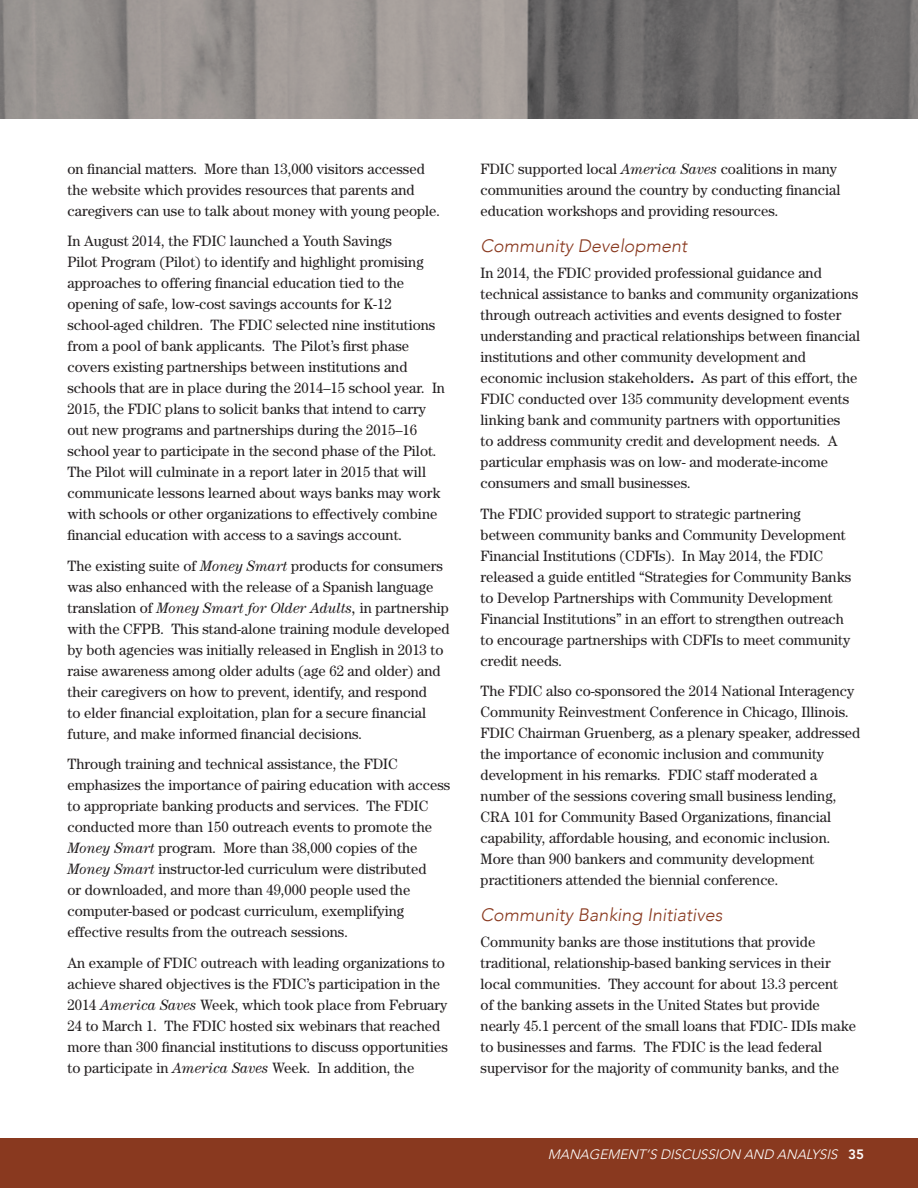
<style>
.page{position:relative;width:918px;height:1188px;background:#fff}
.page>*{position:absolute;margin:0;border:0;box-sizing:border-box;transform-origin:0 0}
.Heading_03{font:italic 300 18px "Avenir";color:#89391f}
.Text_Main{font:15px/21px "Century";color:#231f20}
.t1{font:italic 300 13.5px "Avenir LT Std";color:#fff}
.s1{font-style:italic}
.s2{font-weight:700}
.s3{font-weight:800;font-style:normal}
</style>
<div class="page">
<img style="left:0;top:0;width:918px;height:119px">
<div style="left:0;top:1138px;width:918px;height:50px;background:#89391f"></div>
<p class="Text_Main" style="left:68px;top:158px;width:374px">on financial matters. More than 13,000 visitors accessed the website which provides resources that parents and caregivers can use to talk about money with young people.</p>
<p class="Text_Main" style="left:68px;top:230px;width:379px">In August 2014, the FDIC launched a Youth Savings<br>Pilot Program (Pilot) to identify and highlight promising approaches to offering financial education tied to the opening of safe, low-cost savings accounts for K-12 school-aged children. The FDIC selected nine institutions from a pool of bank applicants. The Pilot’s first phase covers existing partnerships between institutions and schools that are in place during the 2014–15 school year. In 2015, the FDIC plans to solicit banks that intend to carry out new programs and partnerships during the 2015–16 school year to participate in the second phase of the Pilot.<br>The Pilot will culminate in a report later in 2015 that will communicate lessons learned about ways banks may work with schools or other organizations to effectively combine financial education with access to a savings account.</p>
<p class="Text_Main" style="left:68px;top:555px;width:384px">The existing suite of <span class="s1">Money Smart</span> products for consumers was also enhanced with the release of a Spanish language translation of <span class="s1">Money Smart for Older Adults,</span> in partnership with the CFPB. This stand-alone training module developed by both agencies was initially released in English in 2013 to raise awareness among older adults (age 62 and older) and their caregivers on how to prevent, identify, and respond<br>to elder financial exploitation, plan for a secure financial future, and make informed financial decisions.</p>
<p class="Text_Main" style="left:68px;top:753px;width:384px">Through training and technical assistance, the FDIC emphasizes the importance of pairing education with access to appropriate banking products and services. The FDIC conducted more than 150 outreach events to promote the <span class="s1">Money Smart</span> program. More than 38,000 copies of the <span class="s1">Money Smart</span> instructor-led curriculum were distributed<br>or downloaded, and more than 49,000 people used the computer-based or podcast curriculum, exemplifying effective results from the outreach sessions.</p>
<p class="Text_Main" style="left:68px;top:952px;width:382px">An example of FDIC outreach with leading organizations to achieve shared objectives is the FDIC’s participation in the 2014 <span class="s1">America Saves</span> Week, which took place from February 24 to March 1. The FDIC hosted six webinars that reached more than 300 financial institutions to discuss opportunities to participate in <span class="s1">America Saves</span> Week. In addition, the</p>
<p class="Text_Main" style="left:481px;top:158px;width:361px">FDIC supported local <span class="s1">America Saves</span> coalitions in many communities around the country by conducting financial education workshops and providing resources.</p>
<p class="Heading_03" style="left:481px;top:235px;width:208px">Community Development</p>
<p class="Text_Main" style="left:481px;top:262px;width:381px">In 2014, the FDIC provided professional guidance and technical assistance to banks and community organizations through outreach activities and events designed to foster understanding and practical relationships between financial institutions and other community development and economic inclusion stakeholders<span class="s2">.</span> As part of this effort, the FDIC conducted over 135 community development events linking bank and community partners with opportunities<br>to address community credit and development needs. A particular emphasis was on low- and moderate-income consumers and small businesses.</p>
<p class="Text_Main" style="left:481px;top:503px;width:372px">The FDIC provided support to strategic partnering between community banks and Community Development Financial Institutions (CDFIs). In May 2014, the FDIC released a guide entitled “Strategies for Community Banks to Develop Partnerships with Community Development Financial Institutions” in an effort to strengthen outreach to encourage partnerships with CDFIs to meet community credit needs.</p>
<p class="Text_Main" style="left:481px;top:680px;width:381px">The FDIC also co-sponsored the 2014 National Interagency Community Reinvestment Conference in Chicago, Illinois.<br>FDIC Chairman Gruenberg, as a plenary speaker, addressed the importance of economic inclusion and community development in his remarks. FDIC staff moderated a number of the sessions covering small business lending, CRA 101 for Community Based Organizations, financial capability, affordable housing, and economic inclusion.<br>More than 900 bankers and community development practitioners attended the biennial conference.</p>
<p class="Heading_03" style="left:481px;top:904px;width:243px">Community Banking Initiatives</p>
<p class="Text_Main" style="left:481px;top:931px;width:377px">Community banks are those institutions that provide traditional, relationship-based banking services in their local communities. They account for about 13.3 percent<br>of the banking assets in the United States but provide nearly 45.1 percent of the small loans that FDIC- IDIs make to businesses and farms. The FDIC is the lead federal supervisor for the majority of community banks, and the</p>
<p class="t1" style="left:548px;top:1146px;width:318px">MANAGEMENT’S DISCUSSION AND ANALYSIS <span class="s3">35</span></p>
</div>
